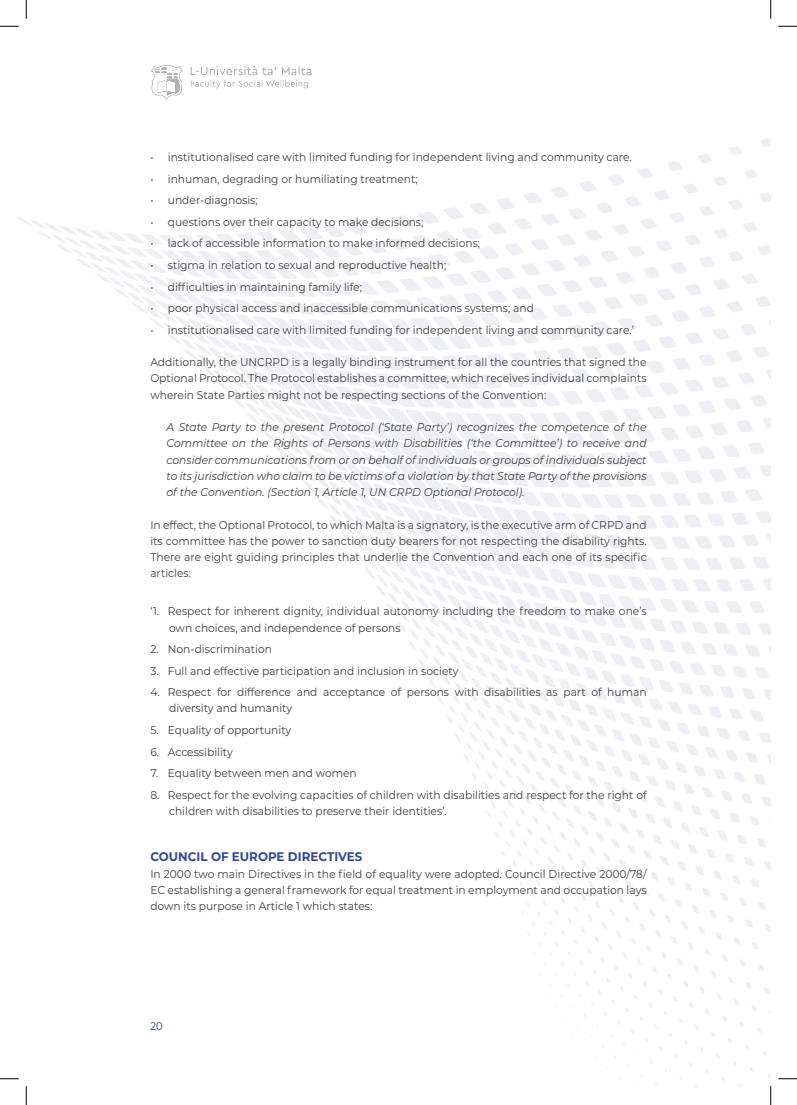
<style>
.page{position:relative;width:797px;height:1105px;background:#fff}
.page>*{position:absolute;margin:0;border:0;box-sizing:border-box;transform-origin:0 0}
.t1{font:700 12.5px "Montserrat";color:#344989;scale:.95 1}
.t2{font:11.25px/16.2px "Montserrat";color:#3e3e3f;text-align:justify;scale:.95 1}
.t3{font:italic 11.25px/16.2px "Montserrat";color:#3e3e3f;text-align:justify;scale:.95 1}
.t4{font:11.25px "Montserrat";color:#243c81;scale:.9 1}
</style>
<div class="page">
<img style="left:151px;top:65px;width:161px;height:35px">
<svg style="left:0;top:25px;width:19px;height:2px"></svg>
<svg style="left:778px;top:25px;width:19px;height:2px"></svg>
<svg style="left:0;top:1078px;width:19px;height:1px"></svg>
<svg style="left:778px;top:1078px;width:19px;height:1px"></svg>
<svg style="left:25px;top:0;width:2px;height:19px"></svg>
<svg style="left:25px;top:1086px;width:2px;height:19px"></svg>
<svg style="left:770px;top:0;width:1px;height:19px"></svg>
<svg style="left:770px;top:1086px;width:1px;height:19px"></svg>
<p class="t2" style="left:150px;top:149px;width:508px">• institutionalised care with limited funding for independent living and community care.</p>
<p class="t2" style="left:150px;top:170px;width:283px">• inhuman, degrading or humiliating treatment;</p>
<p class="t2" style="left:150px;top:192px;width:114px">• under-diagnosis;</p>
<p class="t2" style="left:150px;top:213px;width:289px">• questions over their capacity to make decisions;</p>
<p class="t2" style="left:150px;top:235px;width:349px">• lack of accessible information to make informed decisions;</p>
<p class="t2" style="left:150px;top:256px;width:313px">• stigma in relation to sexual and reproductive health;</p>
<p class="t2" style="left:150px;top:278px;width:224px">• difficulties in maintaining family life;</p>
<p class="t2" style="left:150px;top:300px;width:405px">• poor physical access and inaccessible communications systems; and</p>
<p class="t2" style="left:150px;top:321px;width:510px">• institutionalised care with limited funding for independent living and community care.’</p>
<p class="t2" style="left:150px;top:354px;width:524px">Additionally, the UNCRPD is a legally binding instrument for all the countries that signed the Optional Protocol. The Protocol establishes a committee, which receives individual complaints wherein State Parties might not be respecting sections of the Convention:</p>
<p class="t3" style="left:167px;top:419px;width:507px">A State Party to the present Protocol (‘State Party’) recognizes the competence of the Committee on the Rights of Persons with Disabilities (‘the Committee’) to receive and consider communications from or on behalf of individuals or groups of individuals subject to its jurisdiction who claim to be victims of a violation by that State Party of the provisions of the Convention. (Section 1, Article 1, UN CRPD Optional Protocol).</p>
<p class="t2" style="left:150px;top:516px;width:524px">In effect, the Optional Protocol, to which Malta is a signatory, is the executive arm of CRPD and its committee has the power to sanction duty bearers for not respecting the disability rights.<br>There are eight guiding principles that underlie the Convention and each one of its specific articles:</p>
<p class="t2" style="left:169px;top:603px;width:504px;text-indent:-19px">‘1. Respect for inherent dignity, individual autonomy including the freedom to make one’s own choices, and independence of persons</p>
<p class="t2" style="left:150px;top:641px;width:130px">2. Non-discrimination</p>
<p class="t2" style="left:150px;top:662px;width:326px">3. Full and effective participation and inclusion in society</p>
<p class="t2" style="left:169px;top:684px;width:504px;text-indent:-19px">4. Respect for difference and acceptance of persons with disabilities as part of human diversity and humanity</p>
<p class="t2" style="left:150px;top:721px;width:150px">5. Equality of opportunity</p>
<p class="t2" style="left:150px;top:743px;width:88px">6. Accessibility</p>
<p class="t2" style="left:150px;top:765px;width:219px">7. Equality between men and women</p>
<p class="t2" style="left:169px;top:786px;width:504px;text-indent:-19px">8. Respect for the evolving capacities of children with disabilities and respect for the right of children with disabilities to preserve their identities’.</p>
<p class="t1" style="left:150px;top:848px;width:169px">COUNCIL OF EUROPE DIRECT</p>
<p class="t1" style="left:334px;top:848px;width:31px">IVES</p>
<p class="t2" style="left:150px;top:865px;width:524px">In 2000 two main Directives in the field of equality were adopted. Council Directive 2000/78/ EC establishing a general framework for equal treatment in employment and occupation lays down its purpose in Article 1 which states:</p>
<p class="t4" style="left:150px;top:1018px;width:15px">20</p>
</div>
